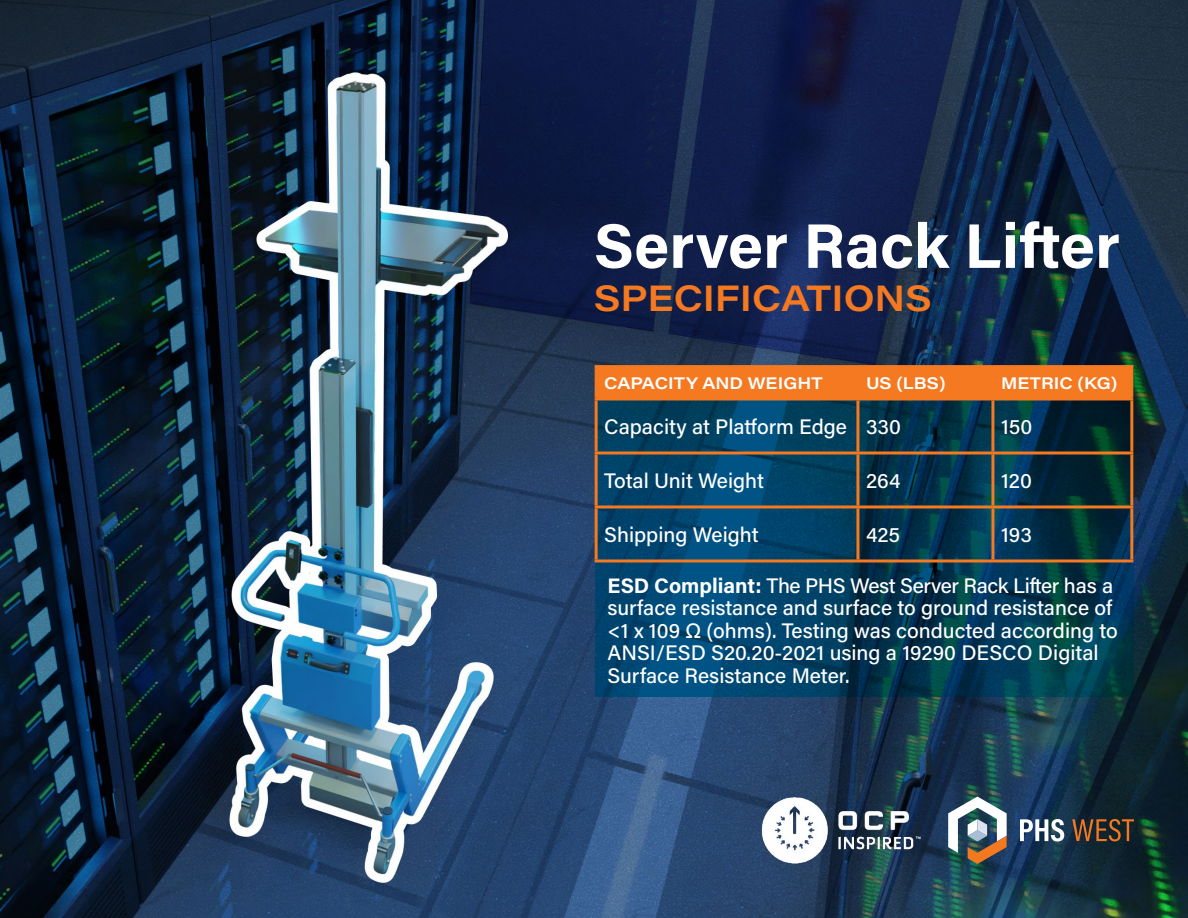
<style>
.page{position:relative;width:1188px;height:918px;background:#fff}
.page>*{position:absolute;margin:0;border:0;box-sizing:border-box;transform-origin:0 0}
.t1{font:700 63px "Acumin Pro";letter-spacing:.005em;color:#fff}
.t2{font:600 36px "Acumin Pro Wide";color:#f47920}
.t3{font:500 21px/22.5px "Acumin Pro";color:#fff}
.t4{font:600 16.5px "Acumin Pro Wide";letter-spacing:.005em;color:#fff}
.s1{font-weight:700}
</style>
<div class="page">
<img style="left:0;top:0;width:1188px;height:918px">
<svg style="left:948px;top:796px;width:59px;height:68px"></svg>
<svg style="left:1020px;top:819px;width:44px;height:22px"></svg>
<svg style="left:1072px;top:819px;width:62px;height:22px"></svg>
<img style="left:761px;top:796px;width:160px;height:68px">
<svg style="left:596px;top:367px;width:538px;height:329px;background:#023d5a"></svg>
<div style="left:598px;top:368px;width:532px;height:29px;background:#f47920"></div>
<hr style="left:856px;top:368px;width:3px;height:29px;background:#f47920">
<hr style="left:991px;top:368px;width:3px;height:29px;background:#f47920">
<hr style="left:856px;top:400px;width:3px;height:51px;background:#f47920">
<hr style="left:991px;top:400px;width:3px;height:51px;background:#f47920">
<hr style="left:595px;top:451px;width:263px;height:3px;background:#f47920">
<hr style="left:858px;top:451px;width:135px;height:3px;background:#f47920">
<hr style="left:856px;top:454px;width:3px;height:51px;background:#f47920">
<hr style="left:993px;top:451px;width:140px;height:3px;background:#f47920">
<hr style="left:991px;top:454px;width:3px;height:51px;background:#f47920">
<hr style="left:595px;top:505px;width:263px;height:3px;background:#f47920">
<hr style="left:858px;top:505px;width:135px;height:3px;background:#f47920">
<hr style="left:856px;top:508px;width:3px;height:51px;background:#f47920">
<hr style="left:595px;top:365px;width:263px;height:3px;background:#f47920">
<hr style="left:595px;top:368px;width:3px;height:29px;background:#f47920">
<hr style="left:858px;top:365px;width:135px;height:3px;background:#f47920">
<hr style="left:993px;top:365px;width:140px;height:3px;background:#f47920">
<hr style="left:1130px;top:368px;width:3px;height:29px;background:#f47920">
<hr style="left:595px;top:397px;width:263px;height:3px;background:#f47920">
<hr style="left:858px;top:397px;width:135px;height:3px;background:#f47920">
<hr style="left:993px;top:397px;width:140px;height:3px;background:#f47920">
<hr style="left:595px;top:400px;width:3px;height:51px;background:#f47920">
<hr style="left:1130px;top:400px;width:3px;height:51px;background:#f47920">
<hr style="left:595px;top:454px;width:3px;height:51px;background:#f47920">
<hr style="left:1130px;top:454px;width:3px;height:51px;background:#f47920">
<hr style="left:595px;top:508px;width:3px;height:51px;background:#f47920">
<hr style="left:595px;top:559px;width:263px;height:3px;background:#f47920">
<hr style="left:858px;top:559px;width:135px;height:3px;background:#f47920">
<hr style="left:993px;top:505px;width:140px;height:3px;background:#f47920">
<hr style="left:991px;top:508px;width:3px;height:51px;background:#f47920">
<hr style="left:1130px;top:508px;width:3px;height:51px;background:#f47920">
<hr style="left:993px;top:559px;width:140px;height:3px;background:#f47920">
<h1 class="t1" style="left:594px;top:202px;width:527px">Server Rack Lifter</h1>
<h2 class="t2" style="left:594px;top:272px;width:340px">SPECIFICATIONS</h2>
<p class="t4" style="left:604px;top:371px;width:220px">CAPACITY AND WEIGHT</p>
<p class="t4" style="left:866px;top:371px;width:81px">US (LBS)</p>
<p class="t4" style="left:1001px;top:371px;width:118px">METRIC (KG)</p>
<p class="t3" style="left:604px;top:414px;width:298px">Capacity at Platform Edge 330</p>
<p class="t3" style="left:1001px;top:414px;width:33px">150</p>
<p class="t3" style="left:604px;top:468px;width:161px">Total Unit Weight</p>
<p class="t3" style="left:866px;top:468px;width:36px">264</p>
<p class="t3" style="left:1001px;top:468px;width:33px">120</p>
<p class="t3" style="left:604px;top:522px;width:156px">Shipping Weight</p>
<p class="t3" style="left:866px;top:522px;width:35px">425</p>
<p class="t3" style="left:1001px;top:522px;width:33px">193</p>
<p class="t3" style="left:608px;top:573px;width:512px"><span class="s1">ESD Compliant:</span> The PHS West Server Rack Lifter has a surface resistance and surface to ground resistance of &lt;1 x 109 Ω (ohms). Testing was conducted according to ANSI/ESD S20.20-2021 using a 19290 DESCO Digital Surface Resistance Meter.</p>
</div>
